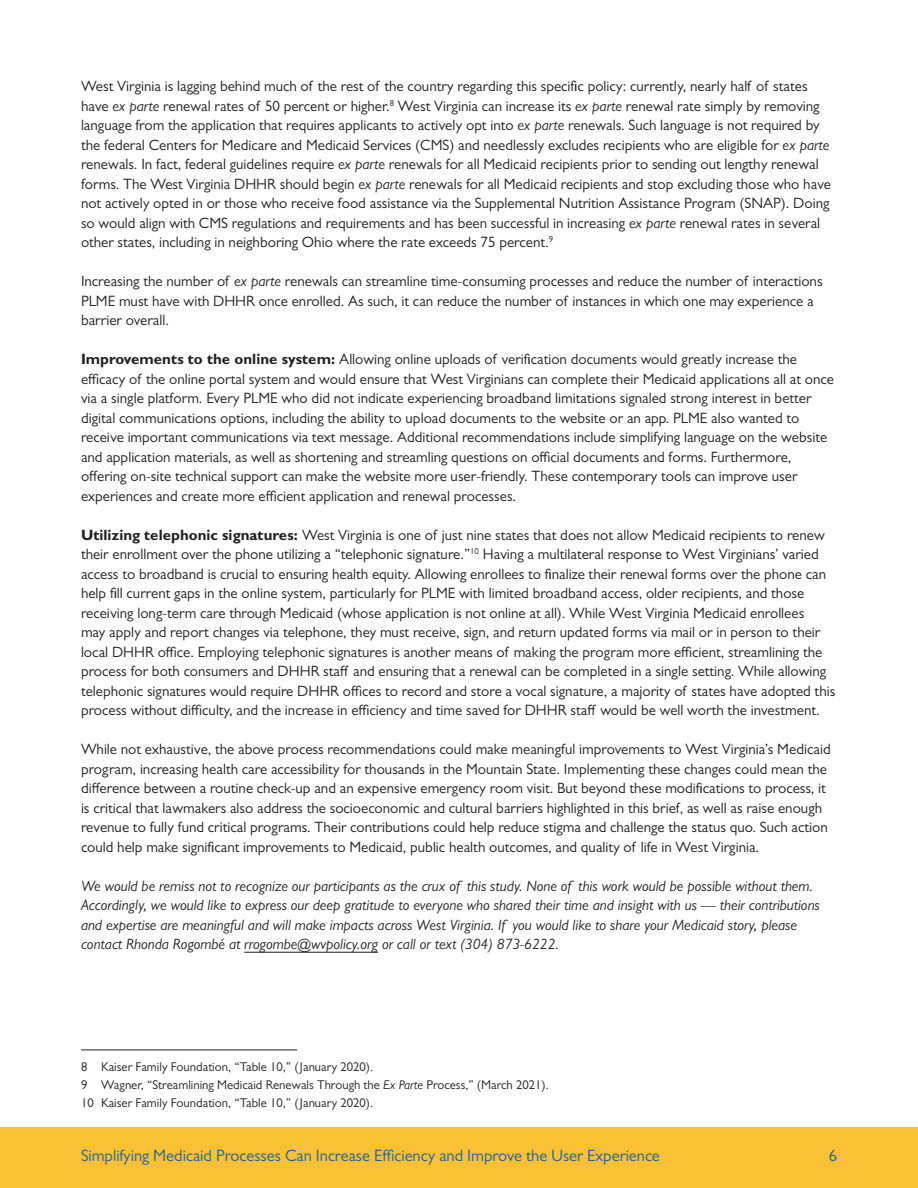
<style>
.page{position:relative;width:918px;height:1188px;background:#fff}
.page>*{position:absolute;margin:0;border:0;box-sizing:border-box;transform-origin:0 0}
.t1{font:16.5px "Gill Sans MT Pro";color:#18639a}
.COPY{font:15px/19.5px "Gill Sans MT Pro";color:#231f20}
.COPY-2{font:italic 15px/19.5px "Gill Sans MT Pro";color:#231f20}
.Footnotes{font:12.75px "Gill Sans MT Pro";color:#231f20}
.s1{font-style:italic}
.s2{font-weight:700}
</style>
<div class="page">
<div style="left:0;top:1127px;width:918px;height:61px;background:#fac136"></div>
<hr style="left:244px;top:952px;width:134px;height:1px;background:#231f20">
<hr style="left:81px;top:1050px;width:216px;height:1px;background:#231f20">
<p class="COPY" style="left:81px;top:76px;width:752px">West Virginia is lagging behind much of the rest of the country regarding this specific policy: currently, nearly half of states have <span class="s1">ex parte</span> renewal rates of 50 percent or higher.<sup>8</sup> West Virginia can increase its <span class="s1">ex parte</span> renewal rate simply by removing language from the application that requires applicants to actively opt into <span class="s1">ex parte</span> renewals. Such language is not required by the federal Centers for Medicare and Medicaid Services (CMS) and needlessly excludes recipients who are eligible for <span class="s1">ex parte </span>renewals. In fact, federal guidelines require <span class="s1">ex parte</span> renewals for all Medicaid recipients prior to sending out lengthy renewal forms. The West Virginia DHHR should begin <span class="s1">ex parte</span> renewals for all Medicaid recipients and stop excluding those who have not actively opted in or those who receive food assistance via the Supplemental Nutrition Assistance Program (SNAP). Doing so would align with CMS regulations and requirements and has been successful in increasing <span class="s1">ex parte</span> renewal rates in several other states, including in neighboring Ohio where the rate exceeds 75 percent.<sup>9</sup></p>
<p class="COPY" style="left:81px;top:271px;width:743px">Increasing the number of <span class="s1">ex parte</span> renewals can streamline time-consuming processes and reduce the number of interactions<br>PLME must have with DHHR once enrolled. As such, it can reduce the number of instances in which one may experience a barrier overall.</p>
<p class="COPY" style="left:81px;top:349px;width:755px"><span class="s2">Improvements to the online system:</span> Allowing online uploads of verification documents would greatly increase the efficacy of the online portal system and would ensure that West Virginians can complete their Medicaid applications all at once via a single platform. Every PLME who did not indicate experiencing broadband limitations signaled strong interest in better digital communications options, including the ability to upload documents to the website or an app. PLME also wanted to receive important communications via text message. Additional recommendations include simplifying language on the website and application materials, as well as shortening and streamling questions on official documents and forms. Furthermore, offering on-site technical support can make the website more user-friendly. These contemporary tools can improve user experiences and create more efficient application and renewal processes.</p>
<p class="COPY" style="left:81px;top:525px;width:756px"><span class="s2">Utilizing telephonic signatures:</span> West Virginia is one of just nine states that does not allow Medicaid recipients to renew their enrollment over the phone utilizing a “telephonic signature.”<sup>10</sup> Having a multilateral response to West Virginians’ varied access to broadband is crucial to ensuring health equity. Allowing enrollees to finalize their renewal forms over the phone can help fill current gaps in the online system, particularly for PLME with limited broadband access, older recipients, and those receiving long-term care through Medicaid (whose application is not online at all). While West Virginia Medicaid enrollees<br>may apply and report changes via telephone, they must receive, sign, and return updated forms via mail or in person to their local DHHR office. Employing telephonic signatures is another means of making the program more efficient, streamlining the process for both consumers and DHHR staff and ensuring that a renewal can be completed in a single setting. While allowing telephonic signatures would require DHHR offices to record and store a vocal signature, a majority of states have adopted this process without difficulty, and the increase in efficiency and time saved for DHHR staff would be well worth the investment.</p>
<p class="COPY" style="left:81px;top:739px;width:751px">While not exhaustive, the above process recommendations could make meaningful improvements to West Virginia’s Medicaid program, increasing health care accessibility for thousands in the Mountain State. Implementing these changes could mean the difference between a routine check-up and an expensive emergency room visit. But beyond these modifications to process, it is critical that lawmakers also address the socioeconomic and cultural barriers highlighted in this brief, as well as raise enough revenue to fully fund critical programs. Their contributions could help reduce stigma and challenge the status quo. Such action could help make significant improvements to Medicaid, public health outcomes, and quality of life in West Virginia.</p>
<p class="COPY-2" style="left:81px;top:876px;width:740px">We would be remiss not to recognize our participants as the crux of this study. None of this work would be possible without them.<br>Accordingly, we would like to express our deep gratitude to everyone who shared their time and insight with us — their contributions and expertise are meaningful and will make impacts across West Virginia. If you would like to share your Medicaid story, please contact Rhonda Rogombé at rrogombe@wvpolicy.org or call or text (304) 873-6222.</p>
<p class="Footnotes" style="left:81px;top:1059px;width:294px">8 Kaiser Family Foundation, “Table 10,” (January 2020).</p>
<p class="Footnotes" style="left:81px;top:1077px;width:469px">9 Wagner, “Streamlining Medicaid Renewals Through the <span class="s1">Ex Parte</span> Process,” (March 2021).</p>
<p class="Footnotes" style="left:81px;top:1095px;width:294px">10 Kaiser Family Foundation, “Table 10,” (January 2020).</p>
<p class="t1" style="left:81px;top:1146px;width:580px">Simplifying Medicaid Processes Can Increase Efficiency and Improve the User Experience</p>
<p class="t1" style="left:829px;top:1146px;width:10px">6</p>
</div>
